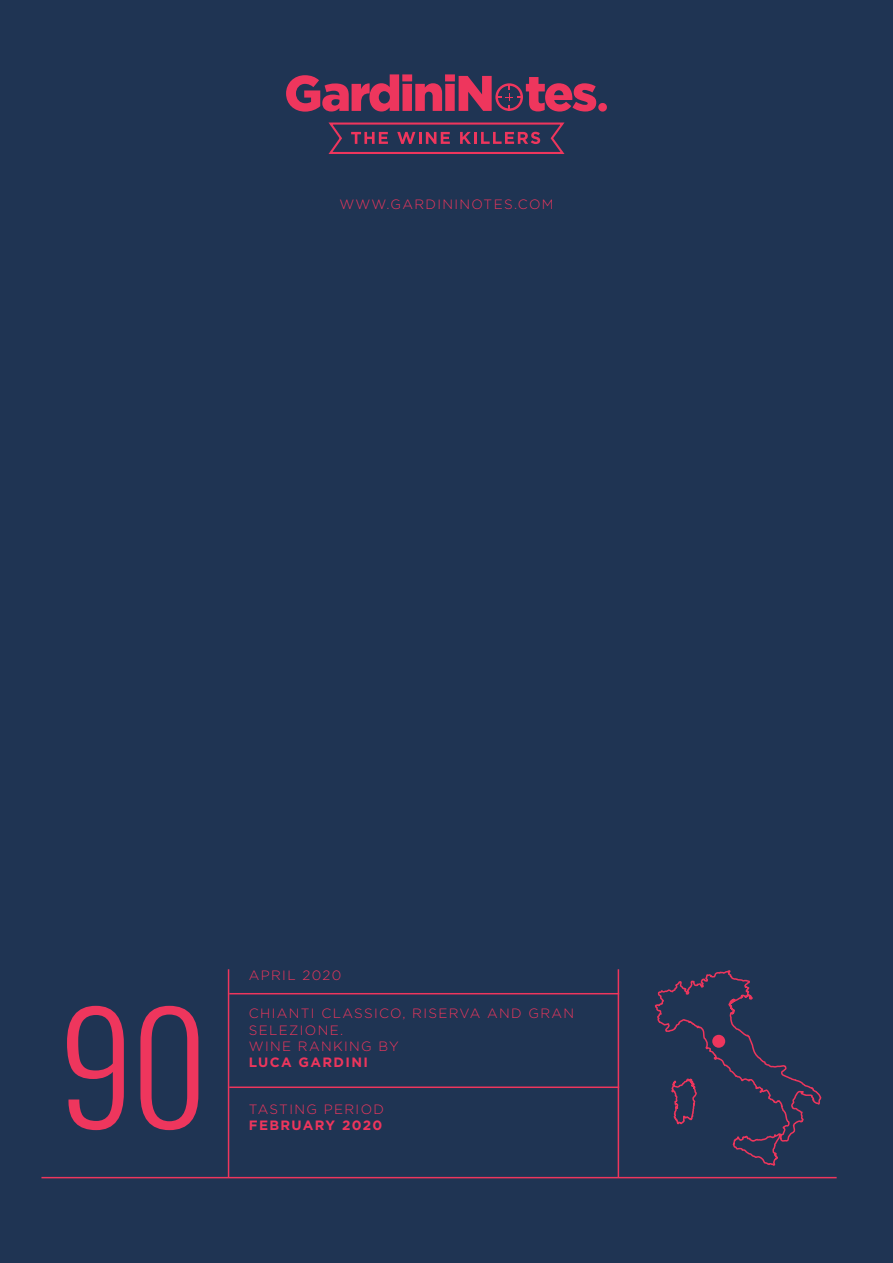
<style>
.page{position:relative;width:893px;height:1263px;background:#1f3453}
.page>*{position:absolute;margin:0;border:0;box-sizing:border-box;transform-origin:0 0}
.t1{font:300 150px "Oswald";color:#ee365d}
.t2{font:300 13.5px/16.2px "Gotham";letter-spacing:.1em;color:#ee365d}
.t3{font:700 13.5px "Gotham";letter-spacing:.1em;color:#ee365d}
</style>
<div class="page">
<hr style="left:229px;top:1086px;width:390px;height:2px;background:#ee365d">
<hr style="left:229px;top:993px;width:390px;height:1px;background:#ee365d">
<hr style="left:228px;top:969px;width:1px;height:208px;background:#ee365d">
<hr style="left:618px;top:969px;width:1px;height:208px;background:#ee365d">
<hr style="left:41px;top:1177px;width:796px;height:1px;background:#ee365d">
<svg style="left:654px;top:970px;width:168px;height:196px"></svg>
<div style="left:712px;top:1035px;width:13px;height:13px;background:#ee365d;border-radius:50%"></div>
<svg style="left:286px;top:74px;width:321px;height:38px"></svg>
<svg style="left:328px;top:122px;width:237px;height:32px"></svg>
<p class="t2" style="left:339px;top:195px;width:216px">WWW.GARDININOTES.COM</p>
<p class="t2" style="left:249px;top:967px;width:94px">APRIL 2020</p>
<h1 class="t1" style="left:59px;top:967px;width:149px">90</h1>
<p class="t2" style="left:249px;top:1005px;width:327px">CHIANTI CLASSICO, RISERVA AND GRAN<br>SELEZIONE.<br>WINE RANKING BY</p>
<p class="t3" style="left:249px;top:1053px;width:121px">LUCA GARDINI</p>
<p class="t2" style="left:249px;top:1100px;width:137px">TASTING PERIOD</p>
<p class="t3" style="left:249px;top:1116px;width:135px">FEBRUARY 2020</p>
</div>
